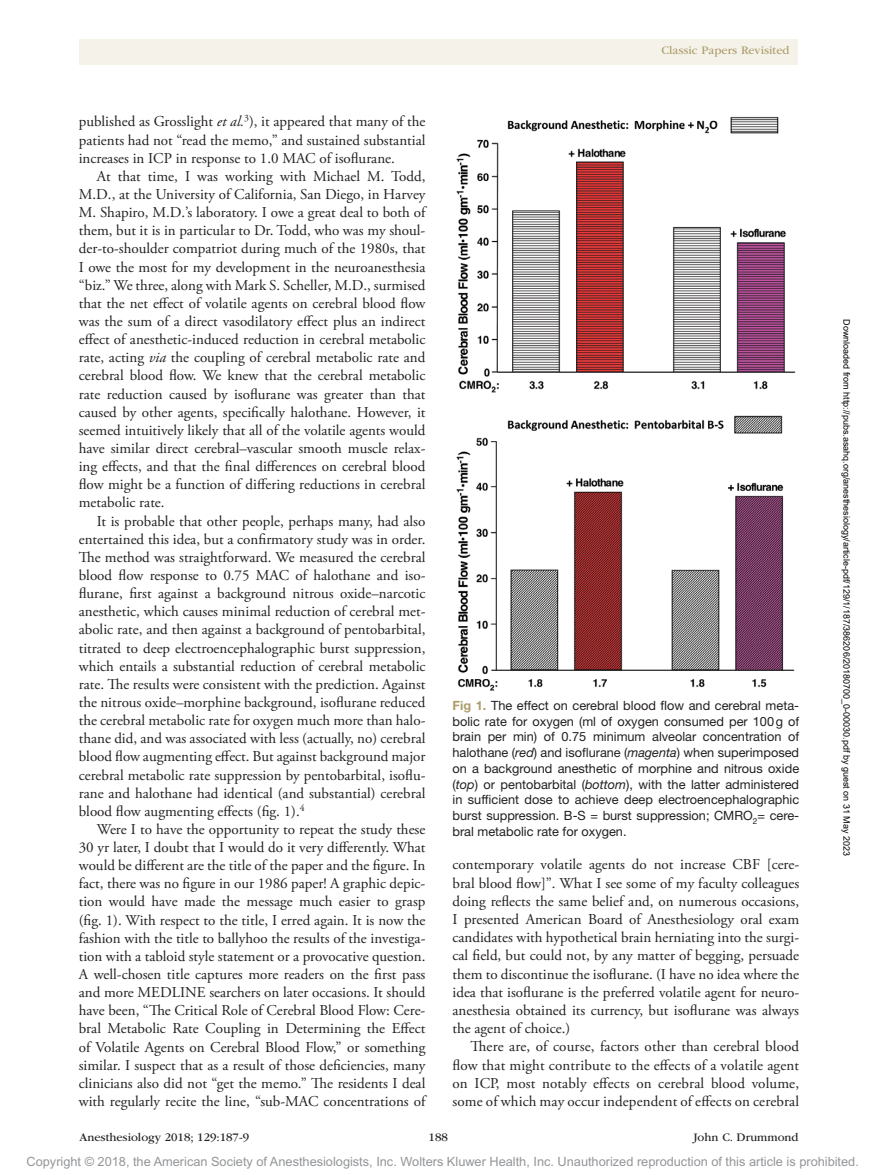
<style>
.page{position:relative;width:878px;height:1175px;background:#fff}
.page>*{position:absolute;margin:0;border:0;box-sizing:border-box;transform-origin:0 0}
.t1{font:15px/18.1px "Adobe Garamond Pro";color:#231f20;text-align:justify}
.t2{font:12.75px/15.8px "Helvetica Neue LT Std";color:#231f20;text-align:justify}
.t3{font:12.75px "Arial MT Std";color:#939598}
.t4{font:12px "ITC Garamond Std";color:#231f20}
.t5{font:12px "ITC Garamond Std";color:#ac9d69}
.t6{font:9px "Arial";color:#000}
.s1{font-style:italic}
.s2{font-weight:700;color:#ac9d69}
</style>
<div class="page">
<div style="left:79px;top:39px;width:718px;height:25px;background:#f5f2ea"></div>
<img style="left:456px;top:116px;width:340px;height:575px">
<p class="t1" style="left:79px;top:113px;width:348px">published as Grosslight <span class="s1">et al.</span><sup>3</sup>), it appeared that many of the patients had not “read the memo,” and sustained substantial increases in ICP in response to 1.0 MAC of isoflurane.</p>
<p class="t1" style="left:79px;top:167px;width:348px;text-indent:18px">At that time, I was working with Michael M. Todd, M.D., at the University of California, San Diego, in Harvey M. Shapiro, M.D.’s laboratory. I owe a great deal to both of them, but it is in particular to Dr. Todd, who was my shoul&shy;der-to-shoulder compatriot during much of the 1980s, that I owe the most for my development in the neuroanesthesia “biz.” We three, along with Mark S. Scheller, M.D., surmised that the net effect of volatile agents on cerebral blood flow was the sum of a direct vasodilatory effect plus an indirect effect of anesthetic-induced reduction in cerebral metabolic rate, acting <span class="s1">via</span> the coupling of cerebral metabolic rate and cerebral blood flow. We knew that the cerebral metabolic rate reduction caused by isoflurane was greater than that caused by other agents, specifically halothane. However, it seemed intuitively likely that all of the volatile agents would have similar direct cerebral–vascular smooth muscle relax&shy;ing effects, and that the final differences on cerebral blood flow might be a function of differing reductions in cerebral metabolic rate.</p>
<p class="t1" style="left:79px;top:512px;width:348px;text-indent:18px">It is probable that other people, perhaps many, had also entertained this idea, but a confirmatory study was in order.<br>The method was straightforward. We measured the cerebral blood flow response to 0.75 MAC of halothane and iso&shy;flurane, first against a background nitrous oxide–narcotic anesthetic, which causes minimal reduction of cerebral met&shy;abolic rate, and then against a background of pentobarbital, titrated to deep electroencephalographic burst suppression, which entails a substantial reduction of cerebral metabolic rate. The results were consistent with the prediction. Against the nitrous oxide–morphine background, isoflurane reduced the cerebral metabolic rate for oxygen much more than halo&shy;thane did, and was associated with less (actually, no) cerebral blood flow augmenting effect. But against background major cerebral metabolic rate suppression by pentobarbital, isoflu&shy;rane and halothane had identical (and substantial) cerebral blood flow augmenting effects (fig. 1).<sup>4</sup></p>
<p class="t1" style="left:79px;top:820px;width:348px;text-indent:18px">Were I to have the opportunity to repeat the study these 30 yr later, I doubt that I would do it very differently. What would be different are the title of the paper and the figure. In fact, there was no figure in our 1986 paper! A graphic depic&shy;tion would have made the message much easier to grasp (fig. 1). With respect to the title, I erred again. It is now the fashion with the title to ballyhoo the results of the investiga&shy;tion with a tabloid style statement or a provocative question.<br>A well-chosen title captures more readers on the first pass and more MEDLINE searchers on later occasions. It should have been, “The Critical Role of Cerebral Blood Flow: Cere&shy;bral Metabolic Rate Coupling in Determining the Effect of Volatile Agents on Cerebral Blood Flow,” or something similar. I suspect that as a result of those deficiencies, many clinicians also did not “get the memo.” The residents I deal with regularly recite the line, “sub-MAC concentrations of</p>
<p class="t5" style="left:661px;top:44px;width:129px">Classic Papers Revisited</p>
<p class="t2" style="left:452px;top:697px;width:348px"><span class="s2">Fig 1.</span> The effect on cerebral blood flow and cerebral meta&shy;bolic rate for oxygen (ml of oxygen consumed per 100g of brain per min) of 0.75 minimum alveolar concentration of halothane (<span class="s1">red</span>) and isoflurane (<span class="s1">magenta</span>) when superimposed on a background anesthetic of morphine and nitrous oxide (<span class="s1">top</span>) or pentobarbital (<span class="s1">bottom</span>), with the latter administered in sufficient dose to achieve deep electroencephalographic burst suppression. B-S = burst suppression; CMRO<sub>2</sub>= cere&shy;bral metabolic rate for oxygen.</p>
<p class="t1" style="left:452px;top:856px;width:348px">contemporary volatile agents do not increase CBF [cere&shy;bral blood flow]”. What I see some of my faculty colleagues doing reflects the same belief and, on numerous occasions, I presented American Board of Anesthesiology oral exam candidates with hypothetical brain herniating into the surgi&shy;cal field, but could not, by any matter of begging, persuade them to discontinue the isoflurane. (I have no idea where the idea that isoflurane is the preferred volatile agent for neuro&shy;anesthesia obtained its currency, but isoflurane was always the agent of choice.)</p>
<p class="t1" style="left:452px;top:1038px;width:348px;text-indent:18px">There are, of course, factors other than cerebral blood flow that might contribute to the effects of a volatile agent on ICP, most notably effects on cerebral blood volume, some of which may occur independent of effects on cerebral</p>
<p class="t4" style="left:80px;top:1130px;width:171px">Anesthesiology 2018; 129:187-9</p>
<p class="t4" style="left:428px;top:1130px;width:21px">188</p>
<p class="t4" style="left:693px;top:1130px;width:106px">John C. Drummond</p>
<p class="t6" style="left:850px;top:319px;width:538px;rotate:90deg">Downloaded from http://pubs.asahq.org/anesthesiology/article-pdf/129/1/187/386206/20180700_0-00030.pdf by guest on 31 May 2023</p>
<p class="t3" style="left:27px;top:1154px;width:833px">Copyright © 2018, the American Society of Anesthesiologists, Inc. Wolters Kluwer Health, Inc. Unauthorized reproduction of this article is prohibited.</p>
</div>
